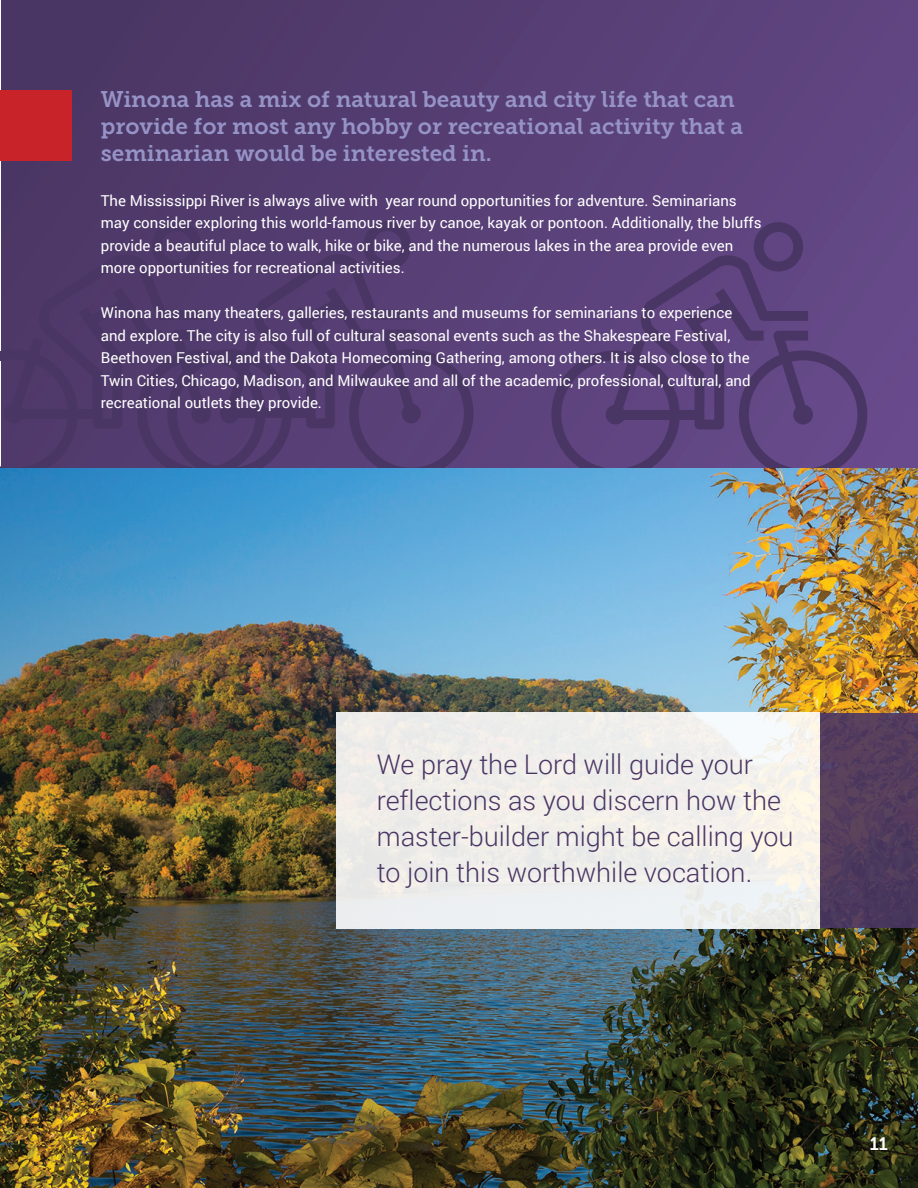
<style>
.page{position:relative;width:918px;height:1188px;background:#fff}
.page>*{position:absolute;margin:0;border:0;box-sizing:border-box;transform-origin:0 0}
.t1{font:300 27px/36px "Roboto";color:#4a3664}
.t2{font:22.5px/27px "Museo Slab 700";color:#9693c6}
.t3{font:18px "Museo Slab 700";color:#fff}
.t4{font:15px/22.5px "Roboto";color:#fff}
</style>
<div class="page">
<div style="left:2px;top:0;width:916px;height:479px;background:linear-gradient(to right,#493562,#634785)"></div>
<svg style="left:0;top:221px;width:473px;height:247px"></svg>
<svg style="left:551px;top:222px;width:316px;height:246px"></svg>
<img style="left:0;top:468px;width:918px;height:720px">
<div style="left:0;top:90px;width:71px;height:71px;background:#c82329"></div>
<div style="left:337px;top:713px;width:483px;height:216px;background:linear-gradient(to right,#ecebea,#f4f3ee)"></div>
<div style="left:820px;top:713px;width:98px;height:215px;background:#513b5d"></div>
<p class="t2" style="left:101px;top:86px;width:644px">Winona has a mix of natural beauty and city life that can provide for most any hobby or recreational activity that a seminarian would be interested in.</p>
<p class="t4" style="left:101px;top:189px;width:662px">The Mississippi River is always alive with year round opportunities for adventure. Seminarians may consider exploring this world-famous river by canoe, kayak or pontoon. Additionally, the bluffs provide a beautiful place to walk, hike or bike, and the numerous lakes in the area provide even more opportunities for recreational activities.</p>
<p class="t4" style="left:101px;top:301px;width:651px">Winona has many theaters, galleries, restaurants and museums for seminarians to experience and explore. The city is also full of cultural seasonal events such as the Shakespeare Festival, Beethoven Festival, and the Dakota Homecoming Gathering, among others. It is also close to the Twin Cities, Chicago, Madison, and Milwaukee and all of the academic, professional, cultural, and recreational outlets they provide.</p>
<p class="t1" style="left:377px;top:746px;width:418px">We pray the Lord will guide your reflections as you discern how the master-builder might be calling you to join this worthwhile vocation.</p>
<p class="t3" style="left:870px;top:1133px;width:20px">11</p>
</div>
